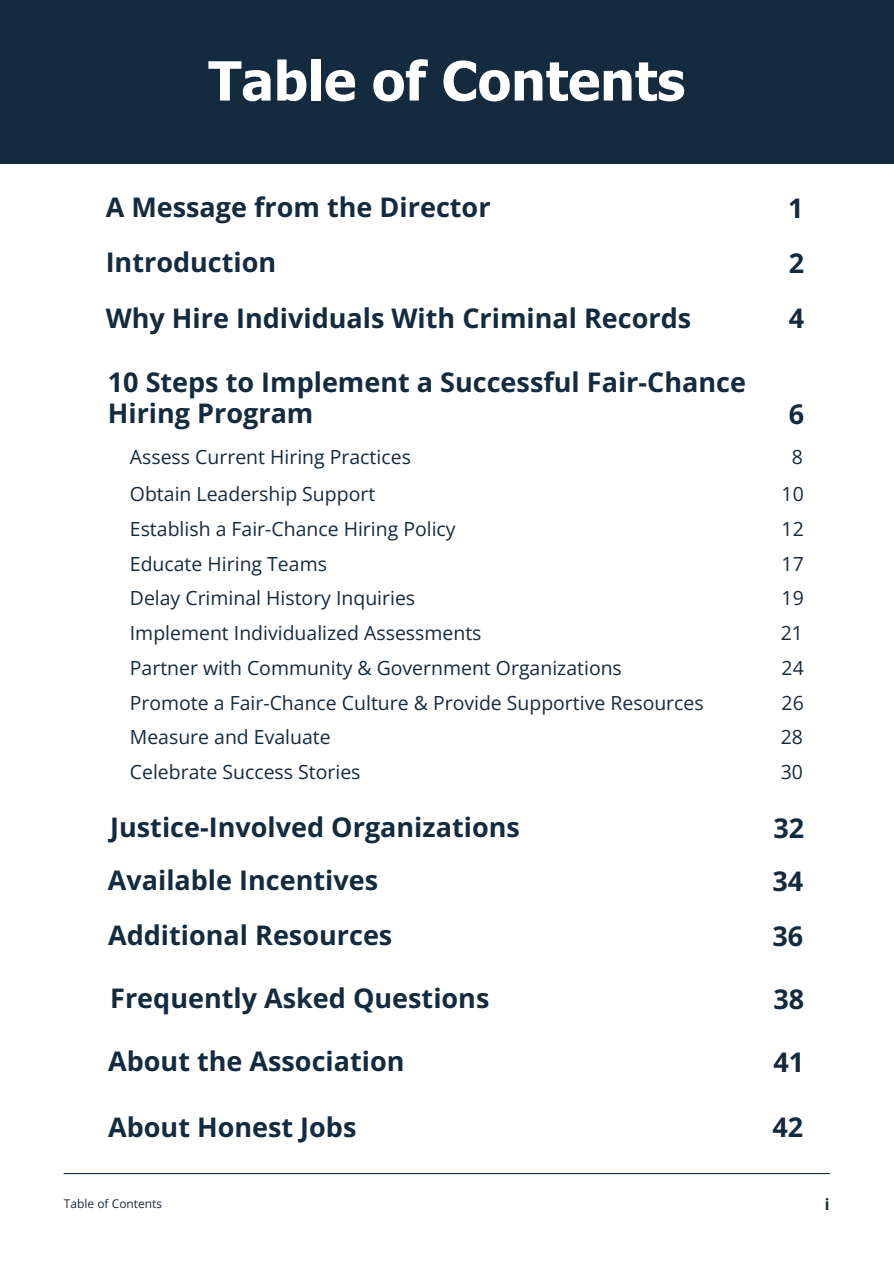
<style>
.page{position:relative;width:894px;height:1264px;background:#fff}
.page>*{position:absolute;margin:0;border:0;box-sizing:border-box;transform-origin:0 0}
.t1{font:700 54px "Tahoma";color:#fff}
.t2{font:700 27px/31.5px "Open Sans";color:#142b3f}
.t3{font:19.5px "Open Sans";color:#142b3f}
.t4{font:700 15.75px "Open Sans";color:#142b3f}
.t5{font:12px "Open Sans";color:#142b3f}
</style>
<div class="page">
<div style="left:0;top:0;width:893px;height:164px;background:#142b3f"></div>
<hr style="left:64px;top:1172px;width:765px;height:2px;background:#142b3f">
<h1 class="t1" style="left:208px;top:47px;width:478px">Table of Contents</h1>
<p class="t2" style="left:106px;top:191px;width:386px">A Message from the Director</p>
<h2 class="t2" style="left:787px;top:191px;width:17px">1</h2>
<h2 class="t2" style="left:106px;top:246px;width:172px">Introduction</h2>
<p class="t2" style="left:788px;top:246px;width:17px">2</p>
<h3 class="t2" style="left:106px;top:301px;width:587px">Why Hire Individuals With Criminal Records</h3>
<h3 class="t2" style="left:788px;top:302px;width:17px">4</h3>
<p class="t2" style="left:108px;top:365px;width:639px">10 Steps to Implement a Successful Fair-Chance<br>Hiring Program</p>
<h3 class="t3" style="left:130px;top:443px;width:282px">Assess Current Hiring Practices</h3>
<h3 class="t3" style="left:130px;top:480px;width:247px">Obtain Leadership Support</h3>
<h3 class="t3" style="left:130px;top:515px;width:327px">Establish a Fair-Chance Hiring Policy</h3>
<h2 class="t3" style="left:130px;top:549px;width:198px">Educate Hiring Teams</h2>
<p class="t3" style="left:130px;top:584px;width:287px">Delay Criminal History Inquiries</p>
<h2 class="t3" style="left:130px;top:619px;width:353px">Implement Individualized Assessments</h2>
<h3 class="t2" style="left:788px;top:398px;width:17px">6</h3>
<h3 class="t3" style="left:791px;top:443px;width:13px">8</h3>
<p class="t3" style="left:781px;top:480px;width:24px">10</p>
<p class="t3" style="left:781px;top:515px;width:24px">12</p>
<h2 class="t3" style="left:781px;top:549px;width:24px">17</h2>
<h3 class="t3" style="left:781px;top:584px;width:24px">19</h3>
<h3 class="t3" style="left:780px;top:619px;width:24px">21</h3>
<p class="t3" style="left:130px;top:654px;width:493px">Partner with Community &amp; Government Organizations</p>
<p class="t3" style="left:781px;top:654px;width:24px">24</p>
<p class="t3" style="left:130px;top:688px;width:575px">Promote a Fair-Chance Culture &amp; Provide Supportive Resources</p>
<p class="t3" style="left:130px;top:723px;width:202px">Measure and Evaluate</p>
<p class="t3" style="left:130px;top:758px;width:232px">Celebrate Success Stories</p>
<p class="t3" style="left:781px;top:688px;width:24px">26</p>
<p class="t3" style="left:780px;top:723px;width:24px">28</p>
<p class="t3" style="left:780px;top:758px;width:24px">30</p>
<p class="t2" style="left:110px;top:811px;width:411px">Justice-Involved Organizations</p>
<p class="t2" style="left:773px;top:811px;width:32px">32</p>
<p class="t2" style="left:108px;top:864px;width:272px">Available Incentives</p>
<h2 class="t2" style="left:772px;top:864px;width:32px">34</h2>
<p class="t2" style="left:108px;top:919px;width:286px">Additional Resources</p>
<p class="t2" style="left:772px;top:919px;width:32px">36</p>
<p class="t2" style="left:110px;top:982px;width:380px">Frequently Asked Questions</p>
<h2 class="t2" style="left:773px;top:982px;width:32px">38</h2>
<h2 class="t2" style="left:108px;top:1045px;width:298px">About the Association</h2>
<p class="t2" style="left:773px;top:1045px;width:32px">41</p>
<h2 class="t2" style="left:108px;top:1110px;width:250px">About Honest Jobs</h2>
<p class="t2" style="left:772px;top:1111px;width:32px">42</p>
<h2 class="t5" style="left:64px;top:1195px;width:100px">Table of Contents</h2>
<h3 class="t4" style="left:824px;top:1192px;width:6px">i</h3>
</div>
